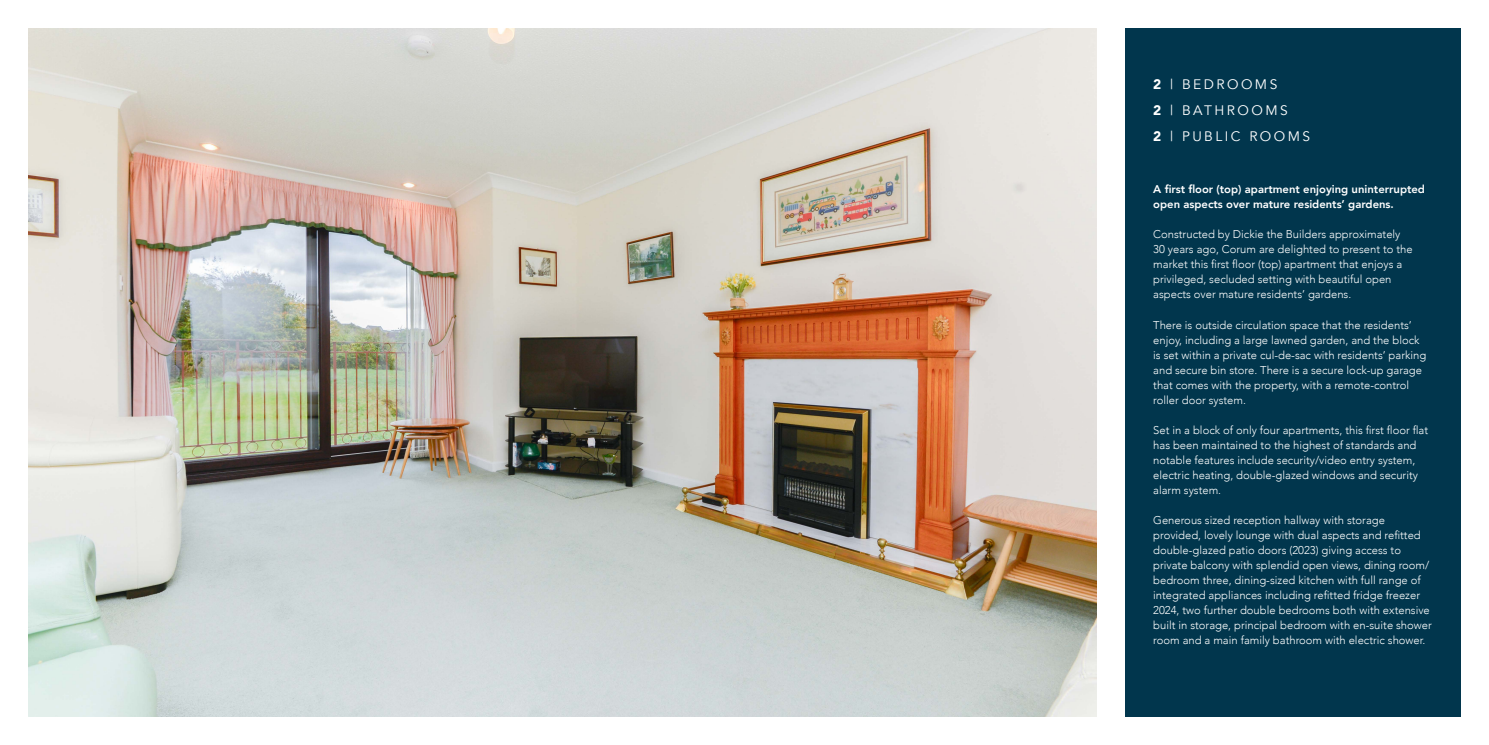
<style>
.page{position:relative;width:1489px;height:745px;background:#fff}
.page>*{position:absolute;margin:0;border:0;box-sizing:border-box;transform-origin:0 0}
.t1{font:13.75px/26.2px "Avenir";letter-spacing:.18em;color:#fff}
.t2{font:300 11.25px/15px "Avenir";color:#fff}
.t3{font:800 11.25px/15px "Avenir";color:#fff}
.s1{font-weight:900}
</style>
<div class="page">
<div style="left:28px;top:28px;width:1432px;height:688px;background:#01364d"></div>
<div style="left:1096px;top:0;width:28px;height:744px;background:#fff"></div>
<img style="left:28px;top:28px;width:1068px;height:688px">
<p class="t1" style="left:1153px;top:71px;width:158px"><span class="s1">2</span> | BEDROOMS<br><span class="s1">2</span> | BATHROOMS<br><span class="s1">2</span> | PUBLIC ROOMS</p>
<p class="t3" style="left:1153px;top:182px;width:273px">A first floor (top) apartment enjoying uninterrupted open aspects over mature residents’ gardens.</p>
<p class="t2" style="left:1153px;top:227px;width:261px">Constructed by Dickie the Builders approximately 30 years ago, Corum are delighted to present to the market this first floor (top) apartment that enjoys a privileged, secluded setting with beautiful open aspects over mature residents’ gardens.</p>
<p class="t2" style="left:1153px;top:317px;width:274px">There is outside circulation space that the residents’ enjoy, including a large lawned garden, and the block is set within a private cul-de-sac with residents’ parking and secure bin store. There is a secure lock-up garage that comes with the property, with a remote-control roller door system.</p>
<p class="t2" style="left:1153px;top:422px;width:276px">Set in a block of only four apartments, this first floor flat has been maintained to the highest of standards and notable features include security/video entry system, electric heating, double-glazed windows and security alarm system.</p>
<p class="t2" style="left:1153px;top:512px;width:280px">Generous sized reception hallway with storage provided, lovely lounge with dual aspects and refitted double-glazed patio doors (2023) giving access to private balcony with splendid open views, dining room/ bedroom three, dining-sized kitchen with full range of integrated appliances including refitted fridge freezer 2024, two further double bedrooms both with extensive built in storage, principal bedroom with en-suite shower room and a main family bathroom with electric shower.</p>
</div>
